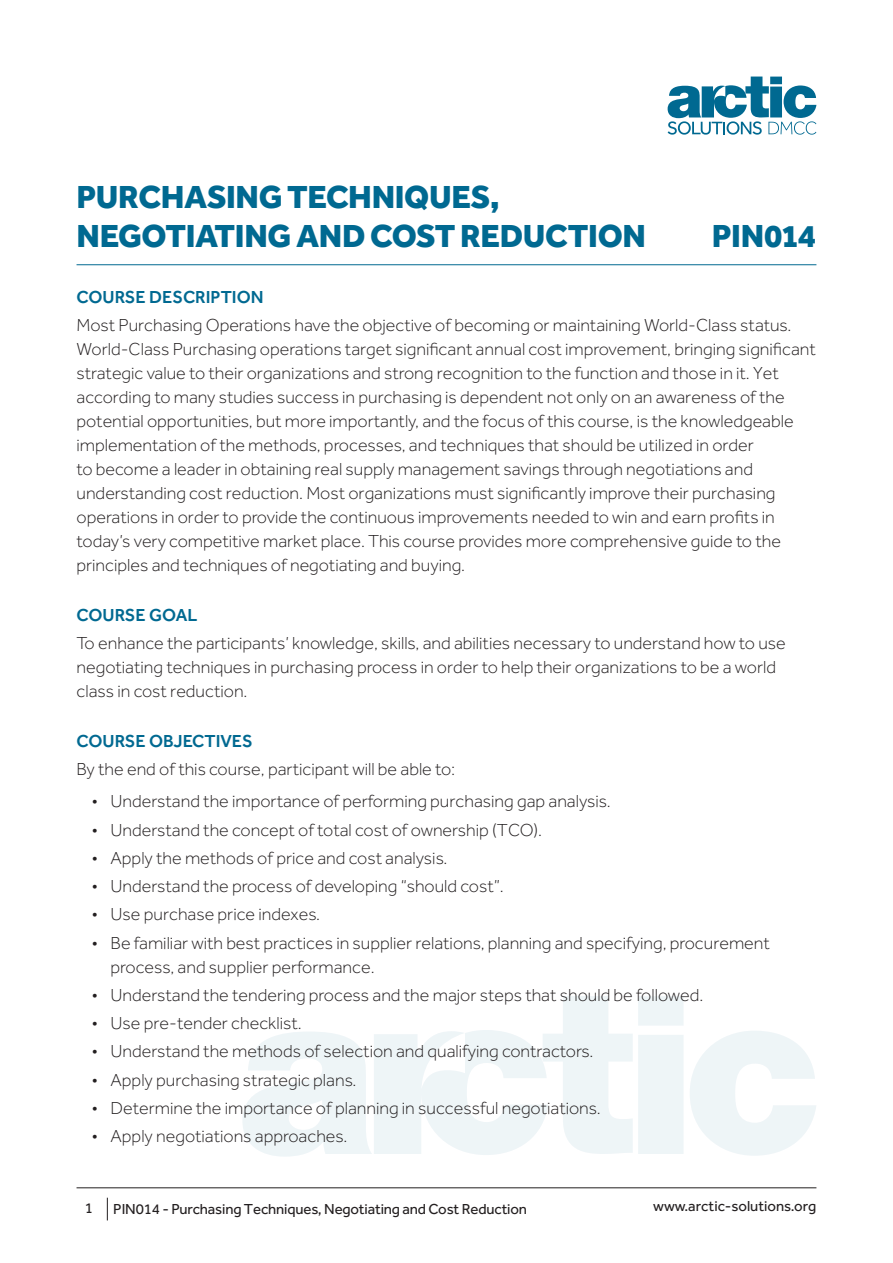
<style>
.page{position:relative;width:893px;height:1263px;background:#fff}
.page>*{position:absolute;margin:0;border:0;box-sizing:border-box;transform-origin:0 0}
.Title_-_Course_Outli{font:800 33px/39.6px "Effra";letter-spacing:-.01em;color:#006991}
.Code_-_Course_Outlin{font:800 33px "Effra";letter-spacing:-.01em;color:#006991}
.Normal_-_Course_Outl{font:300 18px/24px "Effra";color:#231f20}
.Heading_-_Course_Out{font:500 18px "Effra";color:#006991}
.t1{font:15px "Effra";letter-spacing:-.01em;color:#231f20}
</style>
<div class="page">
<hr style="left:77px;top:1187px;width:739px;height:1px;background:#231f20">
<svg style="left:107px;top:1198px;width:1px;height:22px"></svg>
<svg style="left:668px;top:77px;width:148px;height:58px"></svg>
<svg style="left:690px;top:1031px;width:126px;height:125px"></svg>
<svg style="left:243px;top:996px;width:440px;height:161px"></svg>
<hr style="left:77px;top:264px;width:739px;height:1px;background:#006991">
<p class="Title_-_Course_Outli" style="left:77px;top:176px;width:571px">PURCHASING TECHNIQUES,<br>NEGOTIATING AND COST REDUCTION</p>
<p class="Code_-_Course_Outlin" style="left:712px;top:216px;width:106px">PIN014</p>
<p class="Heading_-_Course_Out" style="left:77px;top:286px;width:189px">COURSE DESCRIPTION</p>
<p class="Normal_-_Course_Outl" style="left:77px;top:313px;width:741px">Most Purchasing Operations have the objective of becoming or maintaining World-Class status.<br>World-Class Purchasing operations target significant annual cost improvement, bringing significant strategic value to their organizations and strong recognition to the function and those in it. Yet according to many studies success in purchasing is dependent not only on an awareness of the potential opportunities, but more importantly, and the focus of this course, is the knowledgeable implementation of the methods, processes, and techniques that should be utilized in order<br>to become a leader in obtaining real supply management savings through negotiations and understanding cost reduction. Most organizations must significantly improve their purchasing operations in order to provide the continuous improvements needed to win and earn profits in today’s very competitive market place. This course provides more comprehensive guide to the principles and techniques of negotiating and buying.</p>
<p class="Heading_-_Course_Out" style="left:77px;top:604px;width:122px">COURSE GOAL</p>
<p class="Normal_-_Course_Outl" style="left:77px;top:631px;width:711px">To enhance the participants’ knowledge, skills, and abilities necessary to understand how to use negotiating techniques in purchasing process in order to help their organizations to be a world class in cost reduction.</p>
<p class="Heading_-_Course_Out" style="left:77px;top:730px;width:178px">COURSE OBJECTIVES</p>
<p class="Normal_-_Course_Outl" style="left:77px;top:757px;width:380px">By the end of this course, participant will be able to:</p>
<p class="Normal_-_Course_Outl" style="left:92px;top:789px;width:520px">• Understand the importance of performing purchasing gap analysis.</p>
<p class="Normal_-_Course_Outl" style="left:92px;top:817px;width:452px">• Understand the concept of total cost of ownership (TCO).</p>
<p class="Normal_-_Course_Outl" style="left:92px;top:846px;width:357px">• Apply the methods of price and cost analysis.</p>
<p class="Normal_-_Course_Outl" style="left:92px;top:874px;width:414px">• Understand the process of developing “should cost”.</p>
<p class="Normal_-_Course_Outl" style="left:92px;top:902px;width:230px">• Use purchase price indexes.</p>
<p class="Normal_-_Course_Outl" style="left:111px;top:930px;width:661px;text-indent:-19px">• Be familiar with best practices in supplier relations, planning and specifying, procurement process, and supplier performance.</p>
<p class="Normal_-_Course_Outl" style="left:92px;top:983px;width:613px">• Understand the tendering process and the major steps that should be followed.</p>
<p class="Normal_-_Course_Outl" style="left:92px;top:1011px;width:212px">• Use pre-tender checklist.</p>
<p class="Normal_-_Course_Outl" style="left:92px;top:1039px;width:503px">• Understand the methods of selection and qualifying contractors.</p>
<p class="Normal_-_Course_Outl" style="left:92px;top:1067px;width:266px">• Apply purchasing strategic plans.</p>
<p class="Normal_-_Course_Outl" style="left:92px;top:1096px;width:510px">• Determine the importance of planning in successful negotiations.</p>
<p class="Normal_-_Course_Outl" style="left:92px;top:1124px;width:257px">• Apply negotiations approaches.</p>
<p class="t1" style="left:85px;top:1199px;width:10px">1</p>
<p class="t1" style="left:113px;top:1200px;width:415px">PIN014 - Purchasing Techniques, Negotiating and Cost Reduction</p>
<p class="t1" style="left:653px;top:1198px;width:165px">www.arctic-solutions.org</p>
</div>
